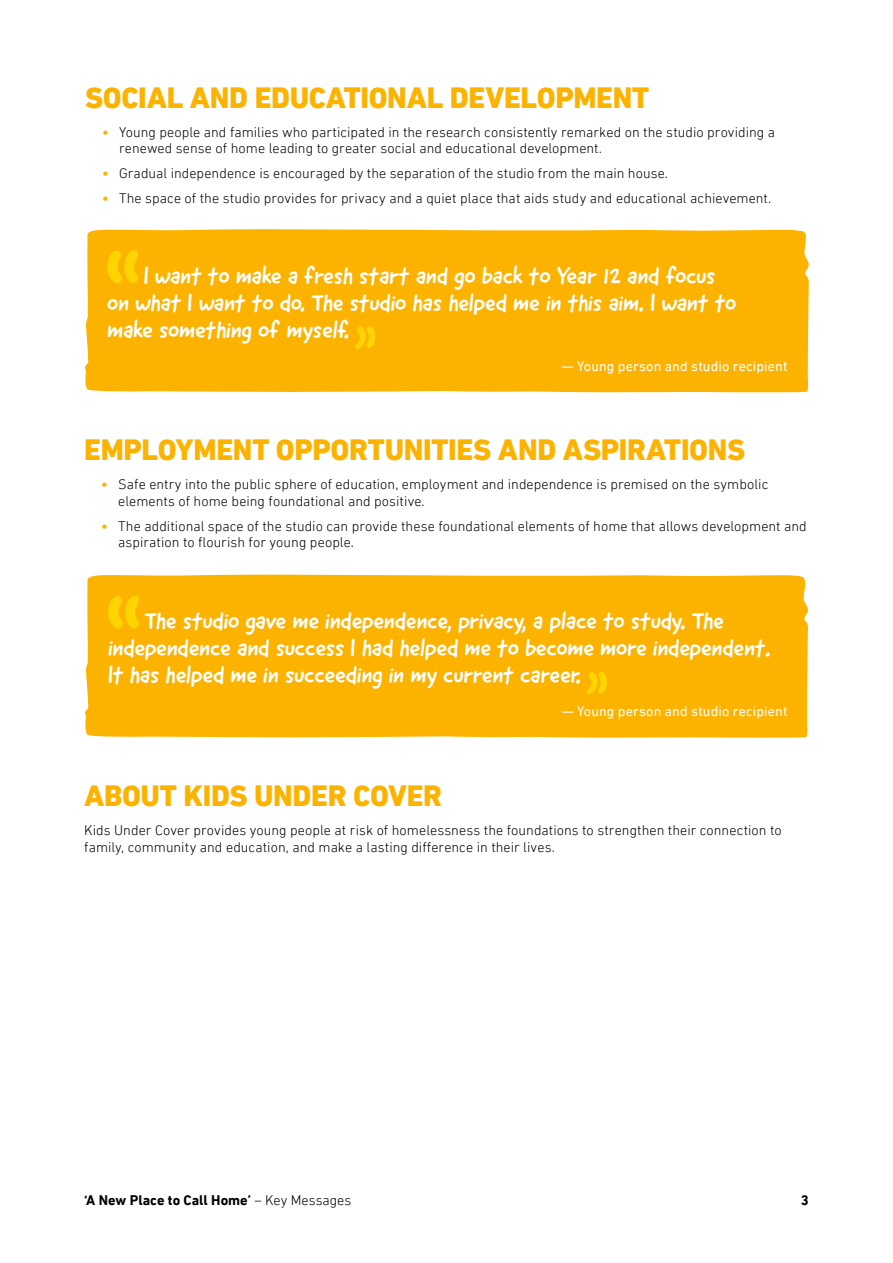
<style>
.page{position:relative;width:893px;height:1263px;background:#fff}
.page>*{position:absolute;margin:0;border:0;box-sizing:border-box;transform-origin:0 0}
.t1{font:800 30px "DIN Next LT Pro";letter-spacing:-.01em;color:#fcb300}
.t2{font:24px/27px "Good Dog New";letter-spacing:-.01em;color:#fff}
.t3{font:300 14.25px/16.5px "DIN Next LT Pro";letter-spacing:.005em;color:#000}
.t4{font:14.25px "DIN Next LT Pro";letter-spacing:.005em;color:#fff}
.t5{font:700 14.25px "DIN Next LT Pro";color:#000}
.s1{font-weight:700;color:#fcb300}
.s2{font-weight:300}
</style>
<div class="page">
<div style="left:85px;top:574px;width:723px;height:164px;background:#fcb300"></div>
<svg style="left:106px;top:596px;width:35px;height:34px"></svg>
<svg style="left:586px;top:671px;width:21px;height:23px"></svg>
<div style="left:85px;top:229px;width:724px;height:164px;background:#fcb300"></div>
<svg style="left:105px;top:250px;width:35px;height:35px"></svg>
<svg style="left:354px;top:326px;width:21px;height:23px"></svg>
<h1 class="t1" style="left:85px;top:80px;width:566px">SOCIAL AND EDUCATIONAL DEVELOPMENT</h1>
<p class="t3" style="left:119px;top:124px;width:658px;text-indent:-17px"><span class="s1">•</span> Young people and families who participated in the research consistently remarked on the studio providing a renewed sense of home leading to greater social and educational development.</p>
<p class="t3" style="left:102px;top:165px;width:567px"><span class="s1">•</span> Gradual independence is encouraged by the separation of the studio from the main house.</p>
<p class="t3" style="left:102px;top:190px;width:671px"><span class="s1">•</span> The space of the studio provides for privacy and a quiet place that aids study and educational achievement.</p>
<h2 class="t2" style="left:107px;top:262px;width:631px;text-indent:37px">I want to make a fresh start and go back to Year 12 and focus on what I want to do. The studio has helped me in this aim. I want to make something of myself.</h2>
<p class="t4" style="left:561px;top:358px;width:228px">— Young person and studio recipient</p>
<h1 class="t1" style="left:84px;top:432px;width:663px">EMPLOYMENT OPPORTUNITIES AND ASPIRATIONS</h1>
<p class="t3" style="left:118px;top:476px;width:652px;text-indent:-17px"><span class="s1">•</span> Safe entry into the public sphere of education, employment and independence is premised on the symbolic elements of home being foundational and positive.</p>
<p class="t3" style="left:118px;top:518px;width:690px;text-indent:-17px"><span class="s1">•</span> The additional space of the studio can provide these foundational elements of home that allows development and aspiration to flourish for young people.</p>
<h2 class="t2" style="left:108px;top:607px;width:664px;text-indent:37px">The studio gave me independence, privacy, a place to study. The independence and success I had helped me to become more independent.<br>It has helped me in succeeding in my current career.</h2>
<p class="t4" style="left:561px;top:703px;width:228px">— Young person and studio recipient</p>
<h1 class="t1" style="left:84px;top:778px;width:359px">ABOUT KIDS UNDER COVER</h1>
<p class="t3" style="left:84px;top:822px;width:699px">Kids Under Cover provides young people at risk of homelessness the foundations to strengthen their connection to family, community and education, and make a lasting difference in their lives.</p>
<p class="t5" style="left:84px;top:1191px;width:269px">‘A New Place to Call Home’ <span class="s2">– Key Messages</span></p>
<p class="t5" style="left:801px;top:1191px;width:9px">3</p>
</div>
